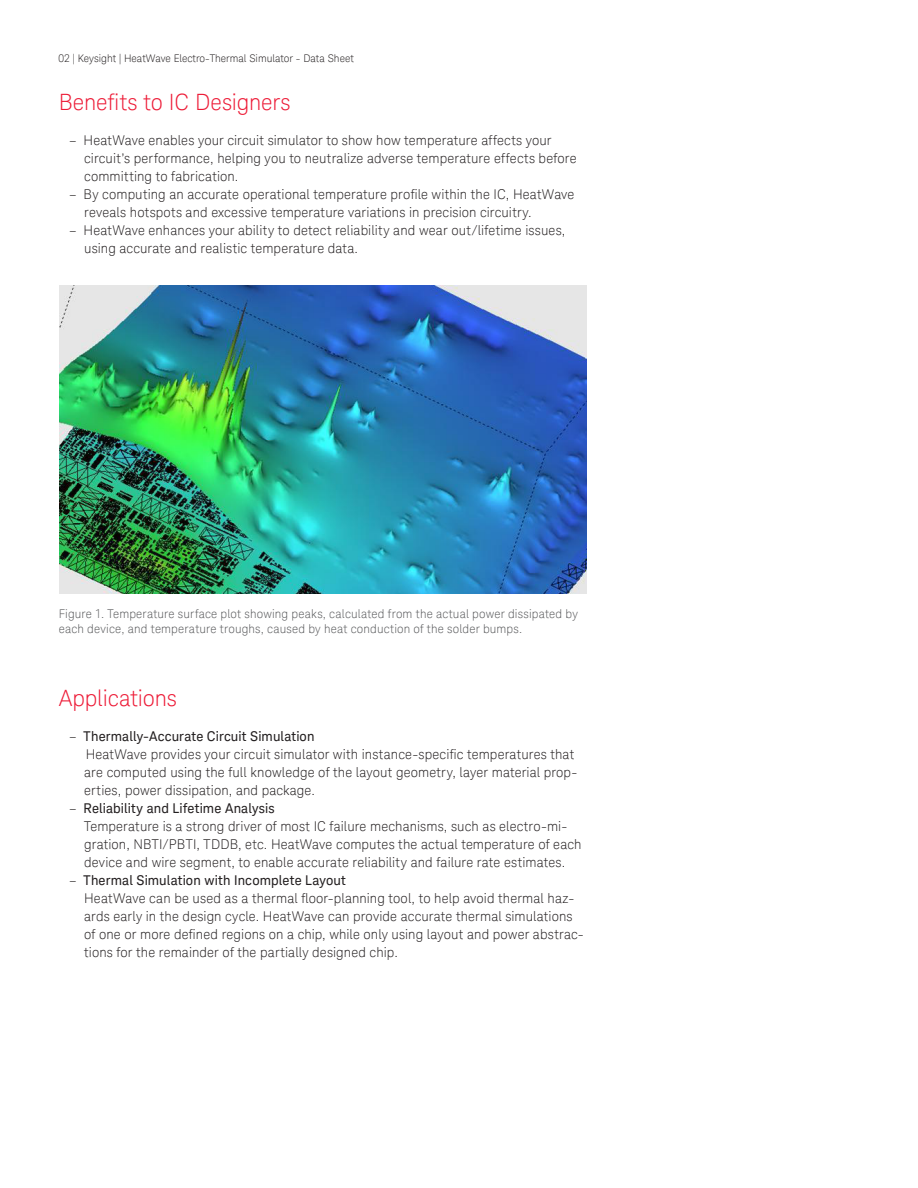
<style>
.page{position:relative;width:918px;height:1188px;background:#fff}
.page>*{position:absolute;margin:0;border:0;box-sizing:border-box;transform-origin:0 0}
.K_Heading_1{font:300 22.5px "Keysight Sans";letter-spacing:-.005em;color:#ed1a36}
.K_Bullets_-_Level_1{font:300 13.5px/18px "Keysight Sans";letter-spacing:.01em;color:#231f20}
.t1{font:13.5px "Keysight Sans";letter-spacing:.01em;color:#231f20}
.K_Diagrams_and_Figur{font:300 12px/15px "Keysight Sans";letter-spacing:.015em;color:#57585a}
.K_Page_Number_Header{font:300 10.5px "Keysight Sans";color:#231f20}
.s1{font-weight:300}
</style>
<div class="page">
<img style="left:59px;top:285px;width:527px;height:308px">
<p class="K_Page_Number_Header" style="left:59px;top:52px;width:297px">02 | Keysight | HeatWave Electro-Thermal Simulator - Data Sheet</p>
<p class="K_Heading_1" style="left:59px;top:89px;width:233px">Benefits to IC Designers</p>
<p class="K_Bullets_-_Level_1" style="left:84px;top:131px;width:494px;text-indent:-15px">– HeatWave enables your circuit simulator to show how temperature affects your circuit’s performance, helping you to neutralize adverse temperature effects before committing to fabrication.</p>
<p class="K_Bullets_-_Level_1" style="left:84px;top:185px;width:492px;text-indent:-15px">– By computing an accurate operational temperature profile within the IC, HeatWave reveals hotspots and excessive temperature variations in precision circuitry.</p>
<p class="K_Bullets_-_Level_1" style="left:84px;top:221px;width:483px;text-indent:-15px">– HeatWave enhances your ability to detect reliability and wear out/lifetime issues, using accurate and realistic temperature data.</p>
<p class="K_Diagrams_and_Figur" style="left:59px;top:606px;width:521px">Figure 1. Temperature surface plot showing peaks, calculated from the actual power dissipated by each device, and temperature troughs, caused by heat conduction of the solder bumps.</p>
<p class="K_Heading_1" style="left:59px;top:685px;width:120px">Applications</p>
<p class="t1" style="left:69px;top:728px;width:247px"><span class="s1">–</span> Thermally-Accurate Circuit Simulation</p>
<p class="K_Bullets_-_Level_1" style="left:84px;top:745px;width:495px">HeatWave provides your circuit simulator with instance-specific temperatures that are computed using the full knowledge of the layout geometry, layer material prop&shy;erties, power dissipation, and package.</p>
<p class="t1" style="left:69px;top:800px;width:207px"><span class="s1">–</span> Reliability and Lifetime Analysis</p>
<p class="K_Bullets_-_Level_1" style="left:84px;top:817px;width:499px">Temperature is a strong driver of most IC failure mechanisms, such as electro-mi&shy;gration, NBTI/PBTI, TDDB, etc. HeatWave computes the actual temperature of each device and wire segment, to enable accurate reliability and failure rate estimates.</p>
<p class="t1" style="left:69px;top:872px;width:278px"><span class="s1">–</span> Thermal Simulation with Incomplete Layout</p>
<p class="K_Bullets_-_Level_1" style="left:84px;top:889px;width:501px">HeatWave can be used as a thermal floor-planning tool, to help avoid thermal haz&shy;ards early in the design cycle. HeatWave can provide accurate thermal simulations of one or more defined regions on a chip, while only using layout and power abstrac&shy;tions for the remainder of the partially designed chip.</p>
</div>
